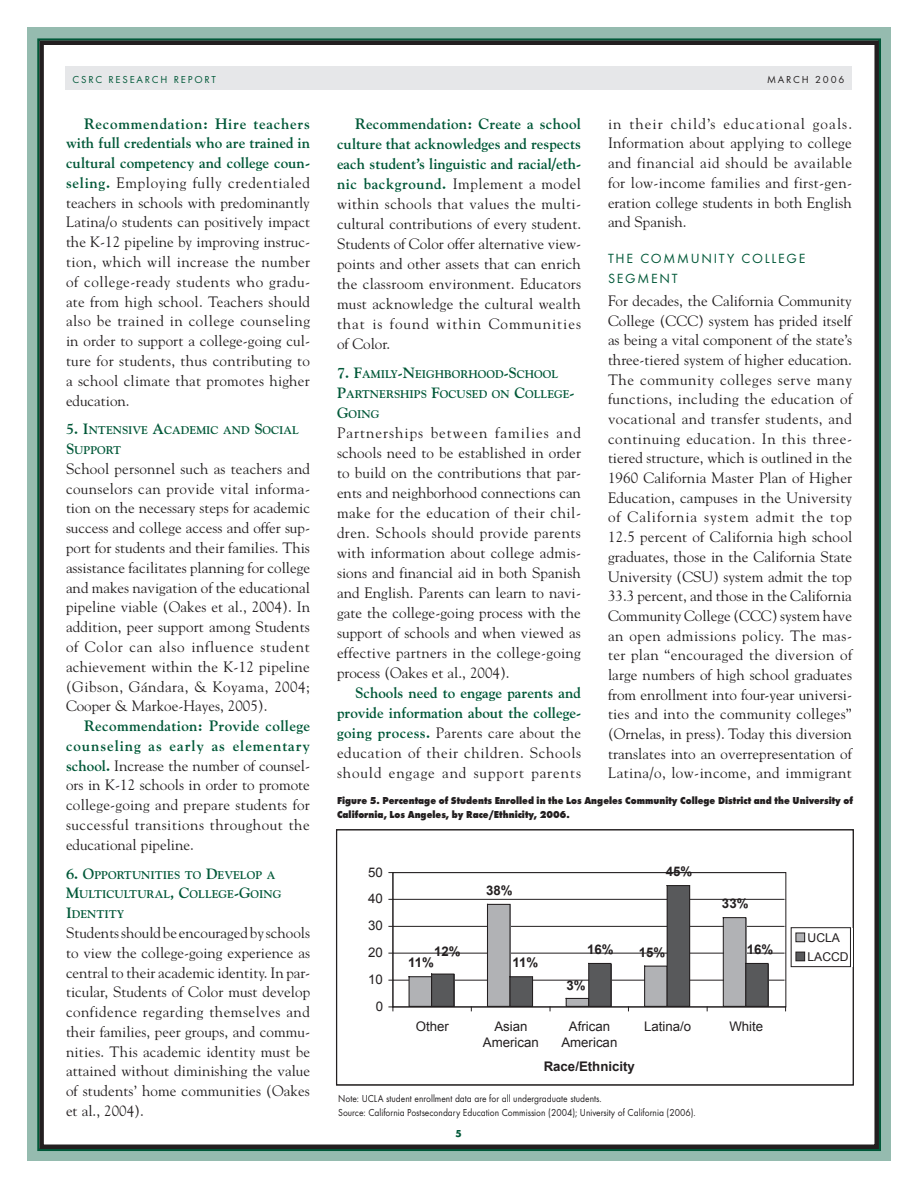
<style>
.page{position:relative;width:918px;height:1188px;background:#fff}
.page>*{position:absolute;margin:0;border:0;box-sizing:border-box;transform-origin:0 0}
._01body_no_ind{font:15px/19.6px "Goudy";letter-spacing:.005em;color:#231f20;text-align:justify}
._01body{font:15px/19.8px "Goudy";letter-spacing:.02em;color:#231f20;text-align:justify}
._02sub1{font:13.8px/19.6px "Futura T";letter-spacing:.125em;color:#005838}
.t1{font:13.2px/16.6px "Arial";color:#231f20;text-align:center}
.t2{font:700 13.2px "Arial";color:#231f20}
.t3{font:12.15px/19px "Arial";color:#231f20}
._02sub2{font:700 11.1px/19.8px "Goudy";color:#005838}
._04table_note{font:10.5px/13.5px "Futura T";color:#231f20;scale:.9 1}
._04table_caption{font:800 10.5px/13.5px "Futura T";color:#231f20;scale:.9 1}
.t4{font:10.5px "Futura T";letter-spacing:.175em;color:#005838}
._04table_note-2{font:10.5px "Futura T";color:#231f20}
.s1{font-weight:700;color:#005838}
.s2{font-size:14.85px}
</style>
<div class="page">
<div style="left:27px;top:27px;width:864px;height:1134px;border:12px solid #95bbaf"></div>
<div style="left:39px;top:40px;width:840px;height:1109px;border:4px solid #231f20"></div>
<div style="left:65px;top:66px;width:787px;height:24px;background:#e6e7e9"></div>
<div style="left:336px;top:829px;width:518px;height:256px;border:1px solid #231f20"></div>
<hr style="left:393px;top:980px;width:393px;height:1px;background:#231f20">
<hr style="left:393px;top:953px;width:393px;height:1px;background:#231f20">
<hr style="left:393px;top:926px;width:393px;height:1px;background:#231f20">
<hr style="left:393px;top:899px;width:393px;height:1px;background:#231f20">
<div style="left:410px;top:977px;width:22px;height:30px;background:#b1b2b5"></div>
<div style="left:409px;top:976px;width:23px;height:31px;border:1px solid #231f20"></div>
<div style="left:488px;top:905px;width:23px;height:102px;background:#b1b2b5"></div>
<div style="left:487px;top:904px;width:24px;height:103px;border:1px solid #231f20"></div>
<div style="left:567px;top:999px;width:22px;height:8px;background:#b1b2b5"></div>
<div style="left:566px;top:998px;width:23px;height:9px;border:1px solid #231f20"></div>
<div style="left:645px;top:967px;width:23px;height:40px;background:#b1b2b5"></div>
<div style="left:644px;top:966px;width:24px;height:41px;border:1px solid #231f20"></div>
<div style="left:724px;top:918px;width:22px;height:89px;background:#b1b2b5"></div>
<div style="left:723px;top:917px;width:23px;height:90px;border:1px solid #231f20"></div>
<div style="left:432px;top:975px;width:22px;height:32px;background:#58595b"></div>
<div style="left:431px;top:974px;width:23px;height:33px;border:1px solid #231f20"></div>
<div style="left:511px;top:977px;width:22px;height:30px;background:#58595b"></div>
<div style="left:509px;top:976px;width:24px;height:31px;border:1px solid #231f20"></div>
<div style="left:589px;top:964px;width:23px;height:43px;background:#58595b"></div>
<div style="left:588px;top:963px;width:24px;height:44px;border:1px solid #231f20"></div>
<div style="left:668px;top:886px;width:22px;height:121px;background:#58595b"></div>
<div style="left:667px;top:885px;width:23px;height:122px;border:1px solid #231f20"></div>
<div style="left:746px;top:964px;width:23px;height:43px;background:#58595b"></div>
<div style="left:745px;top:963px;width:24px;height:44px;border:1px solid #231f20"></div>
<div style="left:393px;top:872px;width:393px;height:135px;border:1px solid #231f20"></div>
<hr style="left:393px;top:873px;width:1px;height:134px;background:#231f20">
<hr style="left:393px;top:1007px;width:393px;height:1px;background:#231f20">
<div style="left:791px;top:928px;width:62px;height:38px;background:#fff"></div>
<div style="left:791px;top:927px;width:60px;height:40px;border:1px solid #231f20"></div>
<div style="left:796px;top:933px;width:8px;height:8px;background:#b1b2b5"></div>
<div style="left:796px;top:933px;width:9px;height:9px;border:1px solid #231f20"></div>
<div style="left:796px;top:952px;width:8px;height:9px;background:#58595b"></div>
<div style="left:796px;top:952px;width:9px;height:9px;border:1px solid #231f20"></div>
<p class="t4" style="left:73px;top:74px;width:44px">CSRCRESEAR</p>
<p class="t4" style="left:152px;top:74px;width:50px">CH RE PORT</p>
<p class="_04table_note-2" style="left:767px;top:74px;width:79px">M arc h 2006</p>
<p class="_01body" style="left:66px;top:113px;width:246px;text-indent:18px"><span class="s1">Recommendation: Hire teachers with full credentials who are trained in cultural competency and college coun&shy;seling.</span> Employing fully credentialed teachers in schools with predominantly Latina/o students can positively impact the K-12 pipeline by improving instruc&shy;tion, which will increase the number of college-ready students who gradu&shy;ate from high school. Teachers should also be trained in college counseling in order to support a college-going cul&shy;ture for students, thus contributing to a school climate that promotes higher education.</p>
<p class="_02sub2" style="left:66px;top:420px;width:235px"><span class="s2">5. I</span>ntensive <span class="s2">A</span>cademic and <span class="s2">S</span>ocial<br><span class="s2">S</span>upport</p>
<p class="_01body_no_ind" style="left:66px;top:458px;width:246px">School personnel such as teachers and counselors can provide vital informa&shy;tion on the necessary steps for academic success and college access and offer sup&shy;port for students and their families. This assistance facilitates planning for college and makes navigation of the educational pipeline viable (Oakes et al., 2004). In addition, peer support among Students of Color can also influence student achievement within the K-12 pipeline (Gibson, Gándara, &amp; Koyama, 2004; Cooper &amp; Markoe-Hayes, 2005).</p>
<p class="_01body" style="left:66px;top:716px;width:246px;text-indent:18px"><span class="s1">Recommendation: Provide college counseling as early as elementary school.</span> Increase the number of counsel&shy;ors in K-12 schools in order to promote college-going and prepare students for successful transitions throughout the educational pipeline.</p>
<p class="_02sub2" style="left:66px;top:865px;width:217px"><span class="s2">6. O</span>pportunities to <span class="s2">D</span>evelop a<br><span class="s2">M</span>ulticultural<span class="s2">, C</span>ollege<span class="s2">-G</span>oing<br><span class="s2">I</span>dentity</p>
<p class="_01body_no_ind" style="left:66px;top:922px;width:246px">Students should be encouraged by schools to view the college-going experi-ence as central to their academic identity. In par&shy;ticular, Students of Color must develop confidence regarding themselves and their families, peer groups, and commu&shy;nities. This academic identity must be attained without diminishing the value of students’ home communities (Oakes et al., 2004).</p>
<p class="_01body" style="left:337px;top:113px;width:246px;text-indent:18px"><span class="s1">Recommendation: Create a school culture that acknowledges and respects each student’s linguistic and racial/eth&shy;nic background.</span> Implement a model within schools that values the multi&shy;cultural contributions of every student.<br>Students of Color offer alternative view&shy;points and other assets that can enrich the classroom environment. Educators must acknowledge the cultural wealth that is found within Communities of Color.</p>
<p class="_02sub2" style="left:337px;top:364px;width:239px"><span class="s2">7. F</span>amily<span class="s2">-N</span>eighborhood<span class="s2">-S</span>chool<br><span class="s2">P</span>artnerships <span class="s2">F</span>ocused on <span class="s2">C</span>ollege<span class="s2">-<br>G</span>oing</p>
<p class="_01body_no_ind" style="left:337px;top:422px;width:246px;line-height:20.1px">Partnerships between families and schools need to be established in order to build on the contributions that par&shy;ents and neighborhood connections can make for the education of their chil&shy;dren. Schools should provide parents with information about college admis&shy;sions and financial aid in both Spanish and English. Parents can learn to navi&shy;gate the college-going process with the support of schools and when viewed as effective partners in the college-going process (Oakes et al., 2004).</p>
<p class="_01body" style="left:337px;top:683px;width:246px;text-indent:18px"><span class="s1">Schools need to engage parents and provide information about the college&shy;going process.</span> Parents care about the education of their children. Schools should engage and support parents-</p>
<p class="_01body" style="left:608px;top:113px;width:246px">in their child’s educational goals.<br>Information about applying to college and financial aid should be available for low-income families and first-gen&shy;eration college students in both English and Spanish.</p>
<p class="_02sub1" style="left:608px;top:249px;width:199px">The Community College<br>Segment</p>
<p class="_01body_no_ind" style="left:608px;top:290px;width:246px">For decades, the California Community College (CCC) system has prided itself as being a vital component of the state’s three-tiered system of higher education.<br>The community colleges serve many functions, including the education of vocational and transfer students, and continuing education. In this three&shy;tiered structure, which is outlined in the 1960 California Master Plan of Higher Education, campuses in the University of California system admit the top 12.5 percent of California high school graduates, those in the California State University (CSU) system admit the top 33.3 percent, and those in the California Community College (CCC) system have an open admissions policy. The mas&shy;ter plan “encouraged the diversion of large numbers of high school graduates from enrollment into four-year universi&shy;ties and into the community colleges” (Ornelas, in press). Today this diversion translates into an overrepresentation of Latina/o, low-income, and immigrant</p>
<p class="_04table_caption" style="left:337px;top:794px;width:575px">Figure 5. Percentage of Students Enrolled in the Los Angeles Community College District and the University of<br>California, Los Angeles, by Race/Ethnicity, 2006.</p>
<p class="t1" style="left:368px;top:864px;width:16px">50</p>
<p class="t1" style="left:368px;top:890px;width:16px">40</p>
<p class="t1" style="left:368px;top:917px;width:16px">30</p>
<p class="t1" style="left:368px;top:944px;width:16px">20</p>
<p class="t1" style="left:368px;top:971px;width:16px">10</p>
<p class="t1" style="left:376px;top:998px;width:9px">0</p>
<p class="t2" style="left:434px;top:944px;width:28px">12%</p>
<p class="t2" style="left:408px;top:955px;width:27px">11%</p>
<p class="t2" style="left:486px;top:883px;width:28px">38%</p>
<p class="t2" style="left:513px;top:955px;width:27px">11%</p>
<p class="t2" style="left:666px;top:864px;width:28px">45%</p>
<p class="t2" style="left:587px;top:942px;width:28px">16%</p>
<p class="t2" style="left:566px;top:978px;width:21px">3%</p>
<p class="t2" style="left:639px;top:945px;width:28px">15%</p>
<p class="t2" style="left:722px;top:896px;width:28px">33%</p>
<p class="t2" style="left:747px;top:942px;width:28px">16%</p>
<p class="t1" style="left:416px;top:1018px;width:35px">Other</p>
<p class="t1" style="left:483px;top:1018px;width:57px">Asian<br>American</p>
<p class="t1" style="left:561px;top:1018px;width:57px">African<br>American</p>
<p class="t1" style="left:644px;top:1018px;width:49px">Latina/o</p>
<p class="t1" style="left:729px;top:1018px;width:35px">White</p>
<p class="t2" style="left:544px;top:1059px;width:93px">Race/Ethnicity</p>
<p class="_04table_note" style="left:338px;top:1092px;width:399px">Note: UCLA student enrollment data are for all undergraduate students.<br>Source: California Postsecondary Education Commission (2004); U niversity of California (2006).</p>
<p class="t3" style="left:808px;top:928px;width:43px">UCLA<br>LACCD</p>
</div>
